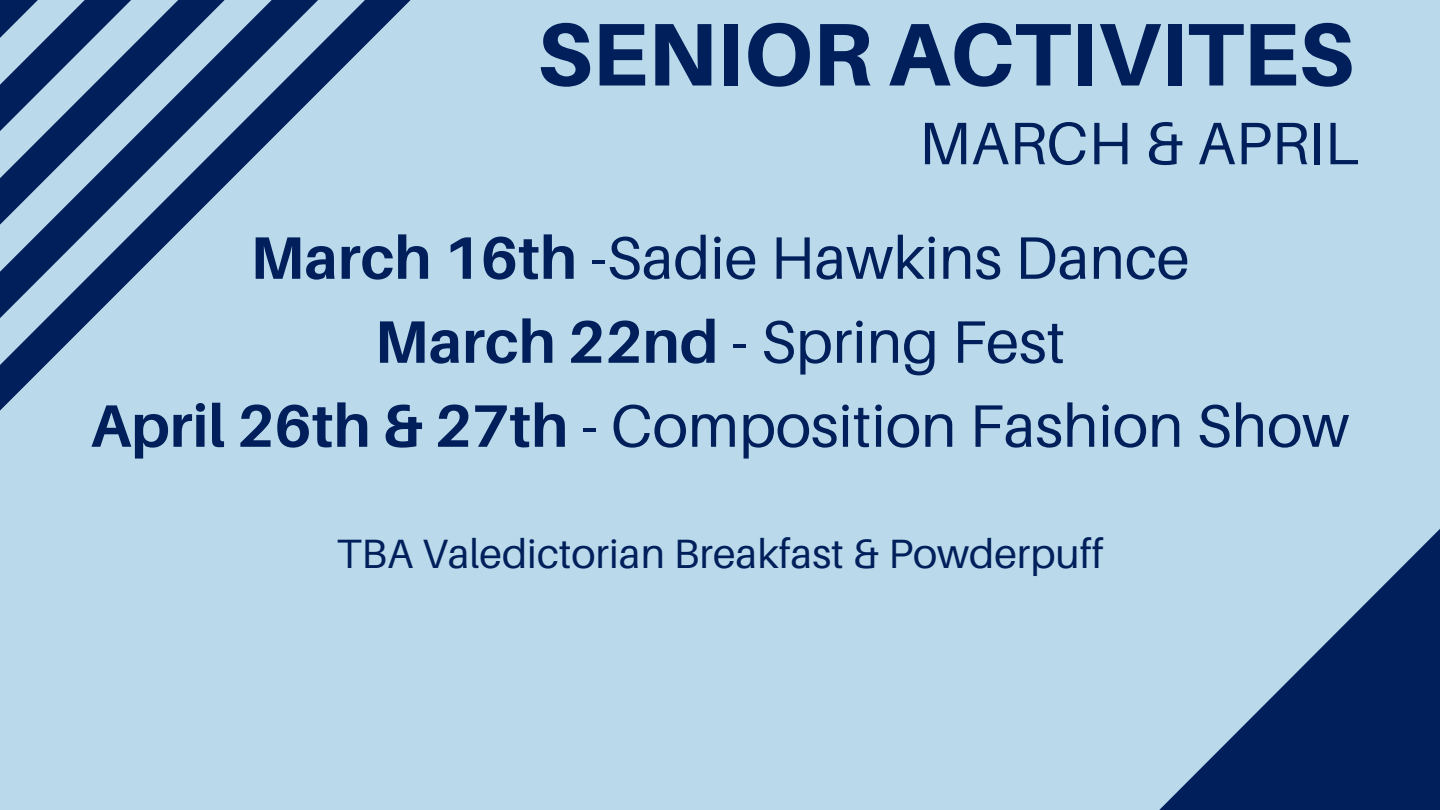
<style>
.page{position:relative;width:1440px;height:810px;background:#badaeb}
.page>*{position:absolute;margin:0;border:0;box-sizing:border-box;transform-origin:0 0}
.t1{font:800 89px "Aileron";color:#011f5b}
.t2{font:60px/84px "Aileron";color:#011f5b;text-align:center}
.t3{font:41px "Aileron";color:#011f5b}
.s1{font-weight:700}
</style>
<div class="page">
<svg style="left:0;top:0;width:411px;height:411px"></svg>
<svg style="left:1159px;top:529px;width:281px;height:281px"></svg>
<p class="t1" style="left:537px;top:-1px;width:818px">SENIOR ACTIVITES</p>
<h1 class="t2" style="left:919px;top:100px;width:442px">MARCH &amp; APRIL</h1>
<h2 class="t2" style="left:91px;top:215px;width:1260px"><span class="s1">March 16th</span> -Sadie Hawkins Dance<br><span class="s1">March 22nd</span> - Spring Fest<br><span class="s1">April 26th &amp; 27th</span> - Composition Fashion Show</h2>
<h3 class="t3" style="left:336px;top:528px;width:769px">TBA Valedictorian Breakfast &amp; Powderpuff</h3>
</div>
